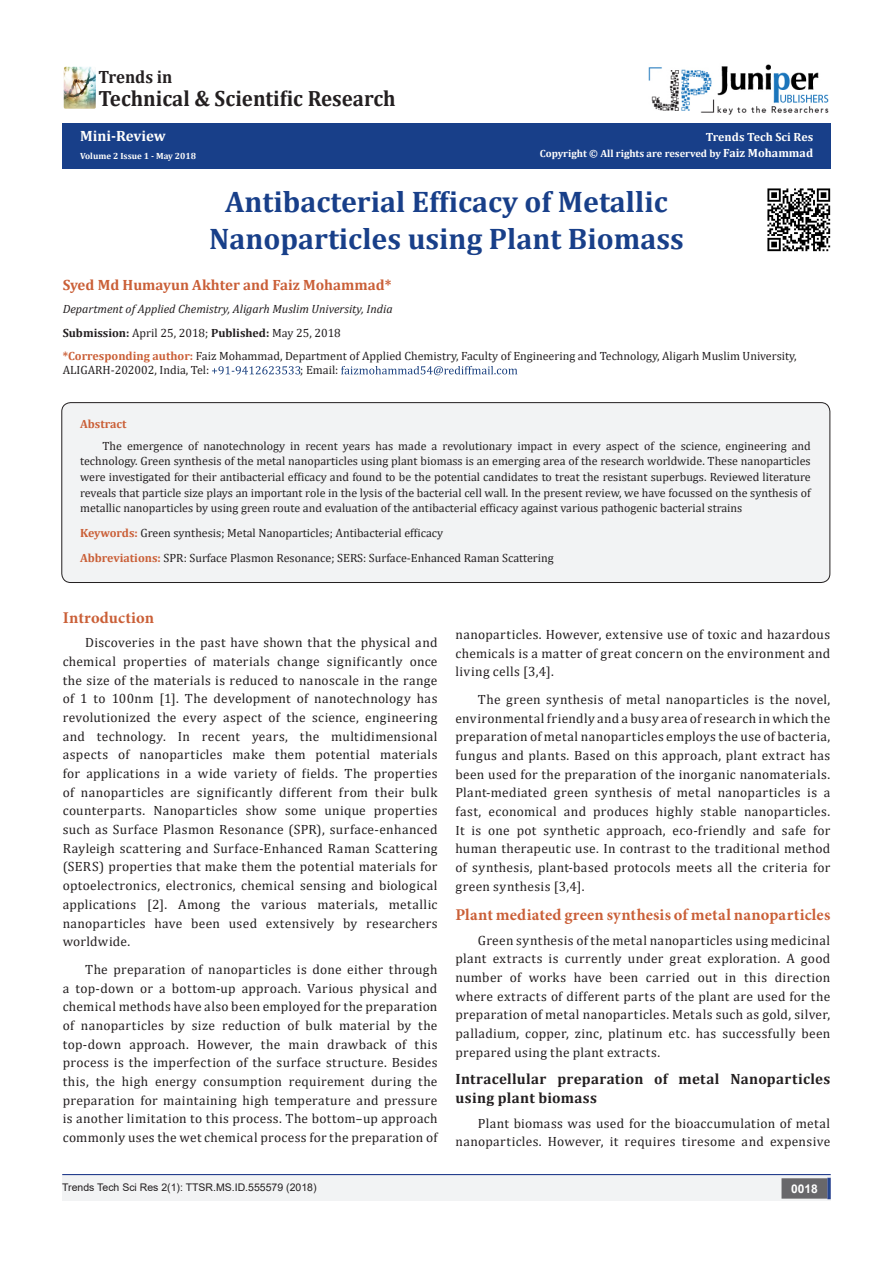
<style>
.page{position:relative;width:893px;height:1263px;background:#fff}
.page>*{position:absolute;margin:0;border:0;box-sizing:border-box;transform-origin:0 0}
.t1{font:700 29.85px "Cambria";color:#183f89}
.t2{font:700 22.2px "Cambria";color:#231f20;scale:.94 1}
.t3{font:700 17.85px "Cambria";color:#231f20;scale:.94 1}
.t4{font:700 16.5px "Minion Pro";letter-spacing:.015em;color:#ca5f37}
.t5{font:700 15px/18.8px "Cambria";letter-spacing:.025em;color:#231f20}
.t6{font:700 15px "Cambria";color:#ca5f37}
.t7{font:700 15px "Cambria";color:#fffefc}
.t8{font:13.5px/18.8px "Cambria";letter-spacing:.025em;color:#231f20;text-align:justify}
.t9{font:12px/15.8px "Cambria";color:#231f20}
.t10{font:italic 12px "Cambria";color:#231f20}
.t11{font:700 12px "Cambria";color:#fffefc}
.t12{font:700 12px "Cambria";color:#ca5f37}
.t13{font:700 12px "Arial";color:#fff}
.t14{font:700 10.5px "Cambria";color:#fffefc}
.t15{font:10.5px "Arial";color:#231f20}
.t16{font:700 9px "Cambria";color:#fffefc}
.s1{font-size:12px;color:#fff}
.s2{font-weight:700}
.s3{font-weight:700;color:#ca5f37}
</style>
<div class="page">
<div style="left:62px;top:123px;width:769px;height:45px;background:#183f89"></div>
<svg style="left:212px;top:366px;width:88px;height:8px"></svg>
<svg style="left:341px;top:366px;width:176px;height:9px"></svg>
<img style="left:648px;top:64px;width:181px;height:51px">
<div style="left:62px;top:1174px;width:393px;height:27px;background:#f2f3f4"></div>
<div style="left:455px;top:1175px;width:376px;height:26px;background:#f2f3f4"></div>
<div style="left:782px;top:1179px;width:45px;height:19px;background:#68676a"></div>
<div style="left:781px;top:1178px;width:46px;height:20px;border:2px solid #68676a"></div>
<svg style="left:827px;top:1178px;width:4px;height:21px"></svg>
<hr style="left:62px;top:1174px;width:769px;height:1px;background:#253f8e">
<img style="left:64px;top:67px;width:32px;height:42px">
<div style="left:62px;top:403px;width:768px;height:179px;background:#f2f3f4;border-radius:9px"></div>
<div style="left:61px;top:402px;width:769px;height:181px;border:1px solid #231f20;border-radius:9px"></div>
<img style="left:767px;top:188px;width:64px;height:64px">
<p class="t3" style="left:98px;top:64px;width:80px">Trends in</p>
<p class="t2" style="left:98px;top:83px;width:318px">Technical &amp; Scientific Research</p>
<p class="t7" style="left:80px;top:125px;width:87px">Mini-Review</p>
<p class="t16" style="left:80px;top:150px;width:118px">Volume 2 Issue 1 - May 2018</p>
<p class="t11" style="left:706px;top:129px;width:109px">Trends Tech Sci Res</p>
<p class="t14" style="left:540px;top:146px;width:275px">Copyright © All rights are reserved by <span class="s1">Faiz Mohammad</span></p>
<p class="t1" style="left:225px;top:181px;width:444px">Antibacterial Efficacy of Metallic</p>
<p class="t1" style="left:209px;top:218px;width:476px">Nanoparticles using Plant Biomass</p>
<p class="t6" style="left:63px;top:274px;width:330px">Syed Md Humayun Akhter and Faiz Mohammad*</p>
<p class="t10" style="left:63px;top:301px;width:331px">Department of Applied Chemistry, Aligarh Muslim University, India</p>
<p class="t9" style="left:63px;top:325px;width:280px"><span class="s2">Submission:</span> April 25, 2018; <span class="s2">Published:</span> May 25, 2018</p>
<p class="t9" style="left:63px;top:349px;width:735px;line-height:14.4px"><span class="s3">*Corresponding author:</span> Faiz Mohammad, Department of Applied Chemistry, Faculty of Engineering and Technology, Aligarh Muslim University,<br>ALIGARH-202002, India, Tel:</p>
<p class="t9" style="left:300px;top:362px;width:40px">; Email:</p>
<p class="t12" style="left:80px;top:415px;width:48px">Abstract</p>
<p class="t9" style="left:80px;top:438px;width:732px;text-align:justify;text-indent:22px">The emergence of nanotechnology in recent years has made a revolutionary impact in every aspect of the science, engineering and technology. Green synthesis of the metal nanoparticles using plant biomass is an emerging area of the research worldwide. These nanoparticles were investigated for their antibacterial efficacy and found to be the potential candidates to treat the resistant superbugs. Reviewed literature reveals that particle size plays an important role in the lysis of the bacterial cell wall. In the present review, we have focussed on the synthesis of metallic nanoparticles by using green route and evaluation of the antibacterial efficacy against various pathogenic bacterial strains</p>
<p class="t9" style="left:80px;top:525px;width:365px"><span class="s3">Keywords:</span> Green synthesis; Metal Nanoparticles; Antibacterial efficacy</p>
<p class="t9" style="left:80px;top:550px;width:475px"><span class="s3">Abbreviations:</span> SPR: Surface Plasmon Resonance; SERS: Surface-Enhanced Raman Scattering</p>
<p class="t4" style="left:63px;top:606px;width:93px">Introduction</p>
<p class="t8" style="left:63px;top:633px;width:376px;text-indent:22px">Discoveries in the past have shown that the physical and chemical properties of materials change significantly once the size of the materials is reduced to nanoscale in the range of 1 to 100nm [1]. The development of nanotechnology has revolutionized the every aspect of the science, engineering and technology. In recent years, the multidimensional aspects of nanoparticles make them potential materials for applications in a wide variety of fields. The properties of nanoparticles are significantly different from their bulk counterparts. Nanoparticles show some unique properties such as Surface Plasmon Resonance (SPR), surface-enhanced Rayleigh scattering and Surface-Enhanced Raman Scattering (SERS) properties that make them the potential materials for optoelectronics, electronics, chemical sensing and biological applications [2]. Among the various materials, metallic nanoparticles have been used extensively by researchers worldwide.</p>
<p class="t8" style="left:63px;top:960px;width:376px;text-indent:22px">The preparation of nanoparticles is done either through a top-down or a bottom-up approach. Various physical and chemical methods have also been employed for the preparation of nanoparticles by size reduction of bulk material by the top-down approach. However, the main drawback of this process is the imperfection of the surface structure. Besides this, the high energy consumption requirement during the preparation for maintaining high temperature and pressure is another limitation to this process. The bottom–up approach commonly uses the wet chemical process for the preparation of</p>
<p class="t8" style="left:455px;top:625px;width:376px">nanoparticles. However, extensive use of toxic and hazardous chemicals is a matter of great concern on the environment and living cells [3,4].</p>
<p class="t8" style="left:455px;top:690px;width:376px;text-indent:22px">The green synthesis of metal nanoparticles is the novel, environmental friendly and a busy area of research in which the preparation of metal nanoparticles employs the use of bacteria, fungus and plants. Based on this approach, plant extract has been used for the preparation of the inorganic nanomaterials.<br>Plant-mediated green synthesis of metal nanoparticles is a fast, economical and produces highly stable nanoparticles.<br>It is one pot synthetic approach, eco-friendly and safe for human therapeutic use. In contrast to the traditional method of synthesis, plant-based protocols meets all the criteria for green synthesis [3,4].</p>
<p class="t4" style="left:455px;top:903px;width:376px">Plant mediated green synthesis of metal nanoparticles</p>
<p class="t8" style="left:455px;top:930px;width:376px;text-indent:22px">Green synthesis of the metal nanoparticles using medicinal plant extracts is currently under great exploration. A good number of works have been carried out in this direction where extracts of different parts of the plant are used for the preparation of metal nanoparticles. Metals such as gold, silver, palladium, copper, zinc, platinum etc. has successfully been prepared using the plant extracts.</p>
<p class="t5" style="left:455px;top:1069px;width:376px">Intracellular preparation of metal Nanoparticles using plant biomass</p>
<p class="t8" style="left:455px;top:1113px;width:376px;text-align:right">Plant biomass was used for the bioaccumulation of metal nanoparticles. However, it requires tiresome and expensive</p>
<p class="t15" style="left:62px;top:1180px;width:256px">Trends Tech Sci Res 2(1): TTSR.MS.ID.555579 (2018)</p>
<p class="t13" style="left:791px;top:1180px;width:28px">0018</p>
</div>
